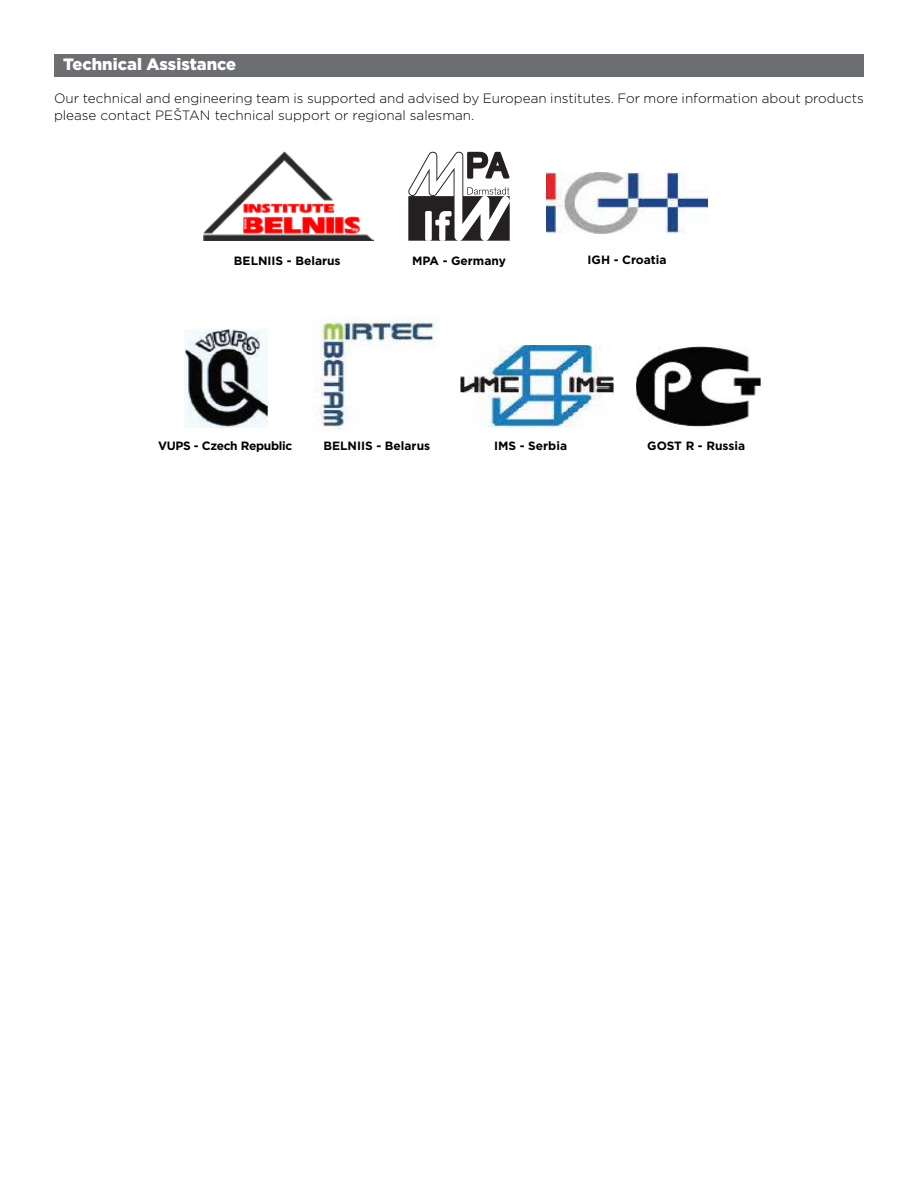
<style>
.page{position:relative;width:918px;height:1188px;background:#fff}
.page>*{position:absolute;margin:0;border:0;box-sizing:border-box;transform-origin:0 0}
.t1{font:900 16.5px "Gotham";color:#fff}
.t2{font:300 13.5px/16.5px "Gotham";color:#000}
.t3{font:700 12px "Gotham";color:#000}
.t4{font:700 12px "Gotham";letter-spacing:-.025em;color:#000}
</style>
<div class="page">
<div style="left:54px;top:54px;width:810px;height:22px;background:#6d6e71"></div>
<img style="left:546px;top:173px;width:162px;height:60px">
<img style="left:636px;top:347px;width:124px;height:80px">
<img style="left:461px;top:346px;width:152px;height:82px">
<img style="left:318px;top:317px;width:118px;height:114px">
<img style="left:185px;top:329px;width:83px;height:98px">
<svg style="left:408px;top:152px;width:102px;height:89px"></svg>
<img style="left:203px;top:152px;width:170px;height:89px">
<p class="t1" style="left:63px;top:53px;width:175px">Technical Assistance</p>
<p class="t2" style="left:54px;top:90px;width:811px">Our technical and engineering team is supported and advised by European institutes. For more information about products please contact PEŠTAN technical support or regional salesman.</p>
<p class="t3" style="left:234px;top:253px;width:108px">BELNIIS - Belarus</p>
<p class="t3" style="left:412px;top:252px;width:95px">MPA - Germany</p>
<p class="t3" style="left:588px;top:252px;width:81px">IGH - Croatia</p>
<p class="t3" style="left:323px;top:437px;width:108px">BELNIIS - Belarus</p>
<p class="t4" style="left:158px;top:438px;width:136px">VUPS - Czech Republic</p>
<p class="t3" style="left:494px;top:438px;width:75px">IMS - Serbia</p>
<p class="t3" style="left:647px;top:438px;width:100px">GOST R - Russia</p>
</div>
